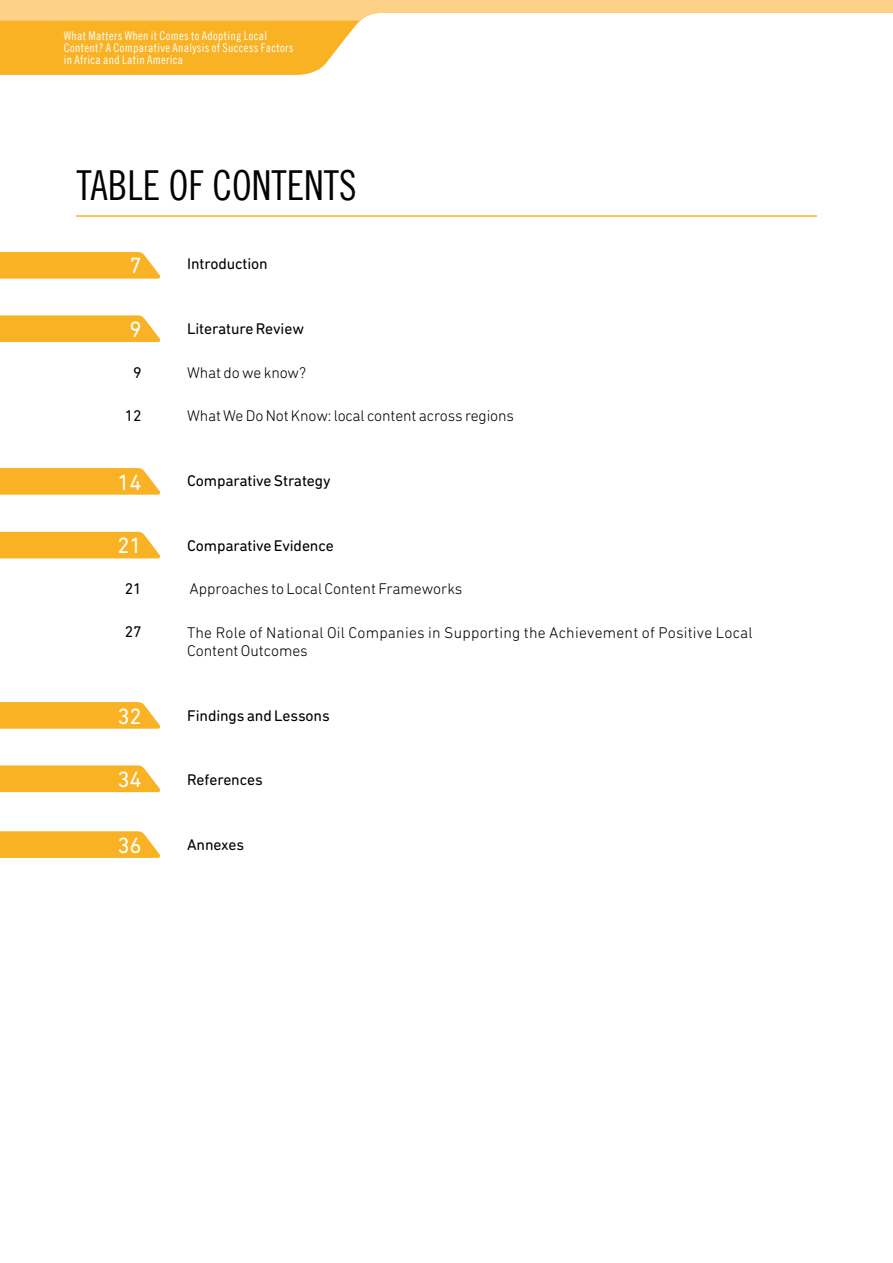
<style>
.page{position:relative;width:893px;height:1263px;background:#fff}
.page>*{position:absolute;margin:0;border:0;box-sizing:border-box;transform-origin:0 0}
.t1{font:41.4px "Trade Gothic LT Cond Eighteen";color:#020203;scale:.95 1}
.t2{font:22.5px "DIN Next Rounded LT Pro";letter-spacing:-.005em;color:#fff}
.t3{font:300 15.75px/18px "DIN Next Rounded LT Pro";color:#000}
.t4{font:15.75px "DIN Next Rounded LT Pro";letter-spacing:-.005em;color:#000}
.t5{font:12px/12px "Trade Gothic LT Cond Eighteen";letter-spacing:.025em;color:#fff}
</style>
<div class="page">
<svg style="left:0;top:21px;width:360px;height:54px;background:#f9b631"></svg>
<svg style="left:0;top:0;width:893px;height:21px"></svg>
<svg style="left:0;top:252px;width:161px;height:27px;background:#f9b733"></svg>
<svg style="left:0;top:315px;width:161px;height:27px;background:#f9b733"></svg>
<svg style="left:0;top:468px;width:161px;height:27px;background:#f9b733"></svg>
<div style="left:0;top:532px;width:161px;height:26px;background:#f9b224"></div>
<svg style="left:0;top:702px;width:161px;height:27px;background:#f9b733"></svg>
<svg style="left:0;top:765px;width:161px;height:27px;background:#f9b734"></svg>
<svg style="left:0;top:831px;width:161px;height:27px;background:#f9b733"></svg>
<hr style="left:77px;top:215px;width:739px;height:2px;background:#f9b224">
<p class="t5" style="left:64px;top:30px;width:231px">What Matters When it Comes to Adopting Local<br>Content? A Comparative Analysis of Success Factors in Africa and Latin America</p>
<h1 class="t1" style="left:77px;top:161px;width:296px">TABLE OF CONTENTS</h1>
<h2 class="t2" style="left:130px;top:253px;width:14px">7</h2>
<h2 class="t2" style="left:130px;top:316px;width:14px">9</h2>
<p class="t4" style="left:133px;top:363px;width:10px">9</p>
<p class="t4" style="left:125px;top:406px;width:18px">12</p>
<h2 class="t2" style="left:118px;top:469px;width:26px">14</h2>
<h2 class="t2" style="left:118px;top:533px;width:26px">21</h2>
<p class="t4" style="left:125px;top:580px;width:18px">21</p>
<p class="t4" style="left:125px;top:623px;width:18px">27</p>
<h2 class="t2" style="left:118px;top:703px;width:26px">32</h2>
<h2 class="t2" style="left:118px;top:766px;width:26px">34</h2>
<h2 class="t2" style="left:118px;top:832px;width:26px">36</h2>
<p class="t4" style="left:187px;top:255px;width:82px">Introduction</p>
<p class="t4" style="left:187px;top:320px;width:118px">Literature Review</p>
<p class="t3" style="left:187px;top:363px;width:121px">What do we know?</p>
<p class="t3" style="left:187px;top:407px;width:329px">What We Do Not Know: local content across regions</p>
<p class="t4" style="left:187px;top:472px;width:145px">Comparative Strategy</p>
<p class="t4" style="left:187px;top:536px;width:148px">Comparative Evidence</p>
<p class="t3" style="left:190px;top:580px;width:274px">Approaches to Local Content Frameworks</p>
<p class="t3" style="left:187px;top:623px;width:567px">The Role of National Oil Companies in Supporting the Achievement of Positive Local<br>Content Outcomes</p>
<p class="t4" style="left:187px;top:706px;width:144px">Findings and Lessons</p>
<p class="t4" style="left:187px;top:771px;width:77px">References</p>
<p class="t4" style="left:187px;top:836px;width:59px">Annexes</p>
</div>
